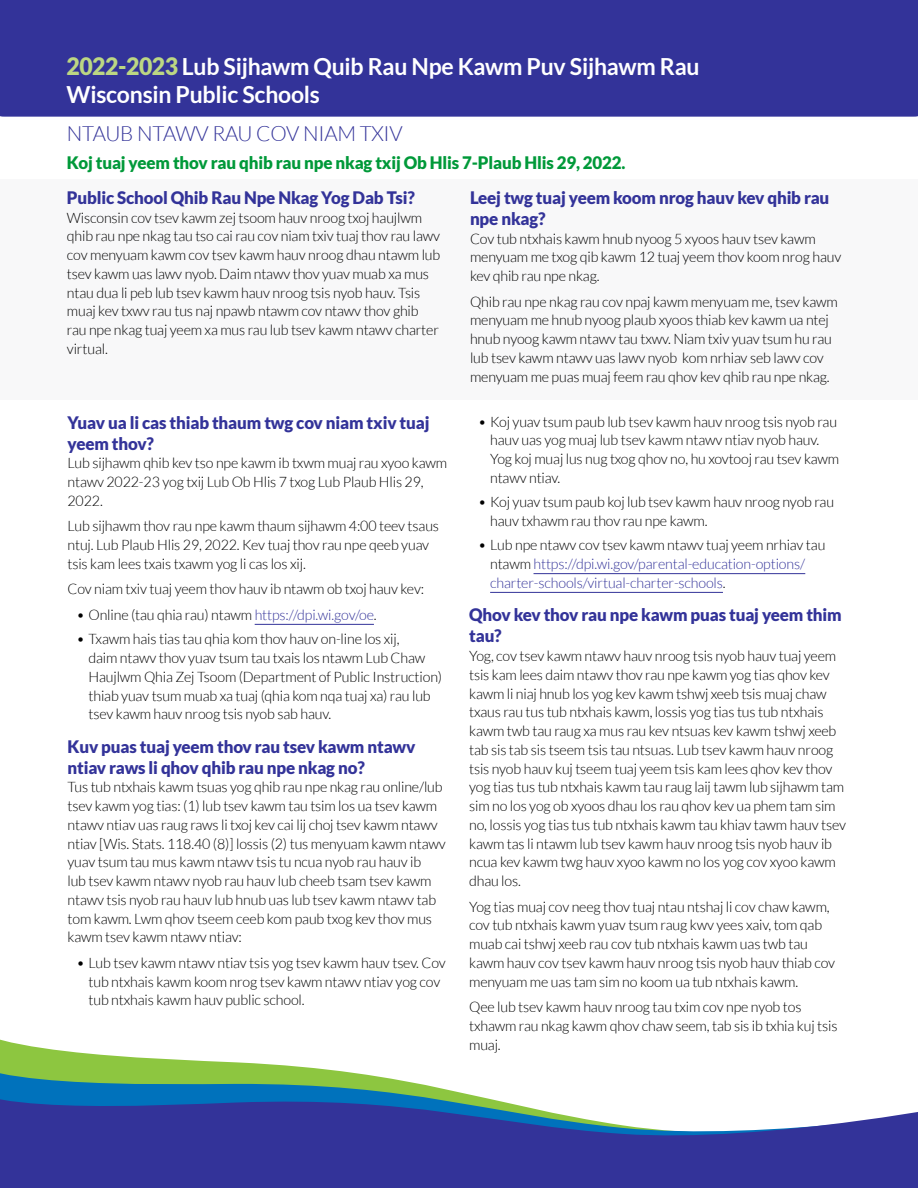
<style>
.page{position:relative;width:918px;height:1188px;background:#fff}
.page>*{position:absolute;margin:0;border:0;box-sizing:border-box;transform-origin:0 0}
.t1{font:700 23.55px/28.5px "Lato";letter-spacing:-.01em;color:#fff}
.t2{font:300 21px "Lato";letter-spacing:-.01em;color:#339}
.t3{font:900 17.25px/21px "Lato";letter-spacing:-.01em;color:#339}
.t4{font:900 17.25px "Lato";letter-spacing:-.01em;color:#009939}
.body_text{font:300 14.4px/18.8px "Lato";letter-spacing:-.01em;color:#000}
.t5{font:300 14.4px/18.8px "Lato";letter-spacing:-.01em;color:#339}
.s1{font-weight:900;font-size:24px;color:#bcd783}
.s2{font-size:14.7px}
.s3{color:#339}
.s4{font-size:14.7px;color:#000}
.s5{color:#000}
</style>
<div class="page">
<div style="left:0;top:180px;width:918px;height:220px;background:#f8f8f9"></div>
<div style="left:0;top:0;width:918px;height:117px;background:#339"></div>
<hr style="left:255px;top:624px;width:119px;height:1px;background:#339">
<svg style="left:0;top:1039px;width:347px;height:33px"></svg>
<svg style="left:0;top:1072px;width:918px;height:116px;fill:#339"></svg>
<hr style="left:534px;top:573px;width:271px;height:1px;background:#339">
<hr style="left:490px;top:592px;width:233px;height:1px;background:#339">
<p class="t1" style="left:66px;top:52px;width:635px"><span class="s1">2022-2023</span> Lub Sijhawm Quib Rau Npe Kawm Puv Sijhawm Rau<br>Wisconsin Public Schools</p>
<p class="t2" style="left:67px;top:123px;width:337px">NTAUB NTAWV RAU COV NIAM TXIV</p>
<h2 class="t4" style="left:67px;top:153px;width:560px">Koj tuaj yeem thov rau qhib rau npe nkag txij Ob Hlis 7-Plaub Hlis 29, 2022.</h2>
<h2 class="t3" style="left:67px;top:187px;width:350px">Public School Qhib Rau Npe Nkag Yog Dab Tsi?</h2>
<p class="body_text" style="left:67px;top:208px;width:375px">Wisconsin cov tsev kawm zej tsoom hauv nroog txoj haujlwm qhib rau npe nkag tau tso cai rau cov niam txiv tuaj thov rau lawv cov menyuam kawm cov tsev kawm hauv nroog dhau ntawm lub tsev kawm uas lawv nyob. Daim ntawv thov yuav muab xa mus ntau dua li peb lub tsev kawm hauv nroog tsis nyob hauv. Tsis muaj kev txwv rau tus naj npawb ntawm cov ntawv thov ghib rau npe nkag tuaj yeem xa mus rau lub tsev kawm ntawv charter virtual.</p>
<h2 class="t3" style="left:68px;top:411px;width:364px">Yuav ua li cas thiab thaum twg cov niam txiv tuaj yeem thov?</h2>
<p class="body_text" style="left:68px;top:454px;width:381px">Lub sijhawm qhib kev tso npe kawm ib txwm muaj rau xyoo kawm ntawv 2022-23 yog txij Lub Ob Hlis 7 txog Lub Plaub Hlis 29,<br>2022.</p>
<p class="body_text" style="left:68px;top:517px;width:373px">Lub sijhawm thov rau npe kawm thaum sijhawm 4:00 teev tsaus ntuj. Lub Plaub Hlis 29, 2022. Kev tuaj thov rau npe qeeb yuav tsis kam lees txais txawm yog li cas los xij.</p>
<p class="body_text" style="left:68px;top:580px;width:358px">Cov niam txiv tuaj yeem thov hauv ib ntawm ob txoj hauv kev:</p>
<p class="body_text" style="left:76px;top:605px;width:302px"><span class="s2">•</span> Online (tau qhia rau) ntawm <span class="s3">https://dpi.wi.gov/oe</span>.</p>
<p class="body_text" style="left:88px;top:630px;width:355px;text-indent:-12px"><span class="s2">•</span> Txawm hais tias tau qhia kom thov hauv on-line los xij,<br>daim ntawv thov yuav tsum tau txais los ntawm Lub Chaw Haujlwm Qhia Zej Tsoom (Department of Public Instruction) thiab yuav tsum muab xa tuaj (qhia kom nqa tuaj xa) rau lub tsev kawm hauv nroog tsis nyob sab hauv.</p>
<h2 class="t3" style="left:68px;top:736px;width:349px">Kuv puas tuaj yeem thov rau tsev kawm ntawv ntiav raws li qhov qhib rau npe nkag no?</h2>
<p class="body_text" style="left:68px;top:778px;width:380px">Tus tub ntxhais kawm tsuas yog qhib rau npe nkag rau online/lub tsev kawm yog tias: (1) lub tsev kawm tau tsim los ua tsev kawm ntawv ntiav uas raug raws li txoj kev cai lij choj tsev kawm ntawv ntiav [Wis. Stats. 118.40 (8)] lossis (2) tus menyuam kawm ntawv yuav tsum tau mus kawm ntawv tsis tu ncua nyob rau hauv ib<br>lub tsev kawm ntawv nyob rau hauv lub cheeb tsam tsev kawm ntawv tsis nyob rau hauv lub hnub uas lub tsev kawm ntawv tab tom kawm. Lwm qhov tseem ceeb kom paub txog kev thov mus kawm tsev kawm ntawv ntiav:</p>
<p class="body_text" style="left:88px;top:953px;width:359px;text-indent:-12px"><span class="s2">•</span> Lub tsev kawm ntawv ntiav tsis yog tsev kawm hauv tsev. Cov tub ntxhais kawm koom nrog tsev kawm ntawv ntiav yog cov tub ntxhais kawm hauv public school.</p>
<h2 class="t3" style="left:470px;top:187px;width:361px">Leej twg tuaj yeem koom nrog hauv kev qhib rau npe nkag?</h2>
<p class="body_text" style="left:470px;top:229px;width:373px">Cov tub ntxhais kawm hnub nyoog 5 xyoos hauv tsev kawm menyuam me txog qib kawm 12 tuaj yeem thov koom nrog hauv kev qhib rau npe nkag.</p>
<p class="body_text" style="left:470px;top:292px;width:369px">Qhib rau npe nkag rau cov npaj kawm menyuam me, tsev kawm menyuam me hnub nyoog plaub xyoos thiab kev kawm ua ntej hnub nyoog kawm ntawv tau txwv. Niam txiv yuav tsum hu rau lub tsev kawm ntawv uas lawv nyob kom nrhiav seb lawv cov menyuam me puas muaj feem rau qhov kev qhib rau npe nkag.</p>
<p class="body_text" style="left:490px;top:412px;width:351px;text-indent:-12px"><span class="s2">•</span> Koj yuav tsum paub lub tsev kawm hauv nroog tsis nyob rau hauv uas yog muaj lub tsev kawm ntawv ntiav nyob hauv.<br>Yog koj muaj lus nug txog qhov no, hu xovtooj rau tsev kawm ntawv ntiav.</p>
<p class="body_text" style="left:490px;top:493px;width:346px;text-indent:-12px"><span class="s2">•</span> Koj yuav tsum paub koj lub tsev kawm hauv nroog nyob rau hauv txhawm rau thov rau npe kawm.</p>
<p class="t5" style="left:490px;top:536px;width:337px;text-indent:-12px"><span class="s4">•</span> <span class="s5">Lub npe ntawv cov tsev kawm ntawv tuaj yeem nrhiav tau ntawm</span> https://dpi.wi.gov/parental-education-options/ charter-schools/virtual-charter-schools<span class="s5">.</span></p>
<h2 class="t3" style="left:469px;top:604px;width:374px">Qhov kev thov rau npe kawm puas tuaj yeem thim tau?</h2>
<p class="body_text" style="left:469px;top:647px;width:378px">Yog, cov tsev kawm ntawv hauv nroog tsis nyob hauv tuaj yeem tsis kam lees daim ntawv thov rau npe kawm yog tias qhov kev kawm li niaj hnub los yog kev kawm tshwj xeeb tsis muaj chaw txaus rau tus tub ntxhais kawm, lossis yog tias tus tub ntxhais kawm twb tau raug xa mus rau kev ntsuas kev kawm tshwj xeeb tab sis tab sis tseem tsis tau ntsuas. Lub tsev kawm hauv nroog tsis nyob hauv kuj tseem tuaj yeem tsis kam lees qhov kev thov yog tias tus tub ntxhais kawm tau raug laij tawm lub sijhawm tam sim no los yog ob xyoos dhau los rau qhov kev ua phem tam sim no, lossis yog tias tus tub ntxhais kawm tau khiav tawm hauv tsev kawm tas li ntawm lub tsev kawm hauv nroog tsis nyob hauv ib ncua kev kawm twg hauv xyoo kawm no los yog cov xyoo kawm dhau los.</p>
<p class="body_text" style="left:469px;top:897px;width:368px">Yog tias muaj cov neeg thov tuaj ntau ntshaj li cov chaw kawm, cov tub ntxhais kawm yuav tsum raug kwv yees xaiv, tom qab muab cai tshwj xeeb rau cov tub ntxhais kawm uas twb tau kawm hauv cov tsev kawm hauv nroog tsis nyob hauv thiab cov menyuam me uas tam sim no koom ua tub ntxhais kawm.</p>
<p class="body_text" style="left:469px;top:998px;width:370px">Qee lub tsev kawm hauv nroog tau txim cov npe nyob tos txhawm rau nkag kawm qhov chaw seem, tab sis ib txhia kuj tsis muaj.</p>
</div>
